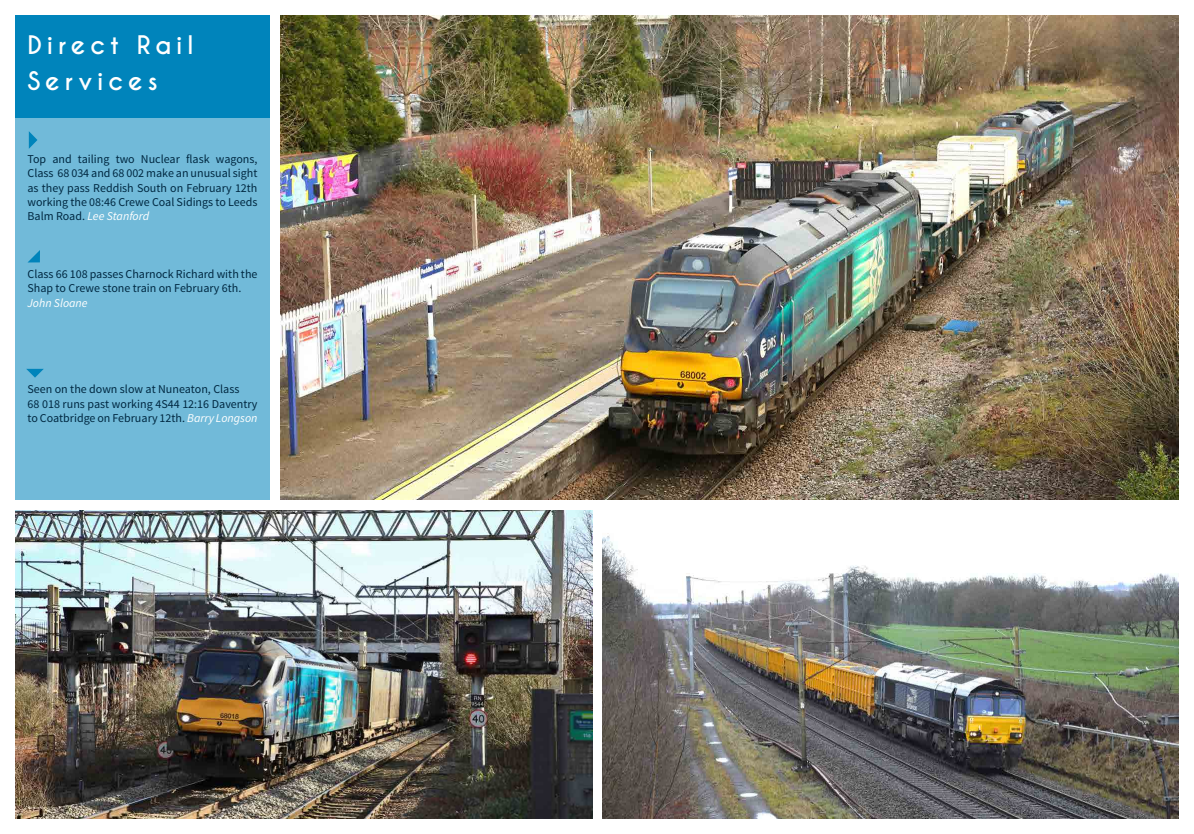
<style>
.page{position:relative;width:1194px;height:834px;background:#fff}
.page>*{position:absolute;margin:0;border:0;box-sizing:border-box;transform-origin:0 0}
.t1{font:700 24px/36px "Caviar Dreams";letter-spacing:.2em;color:#fff}
.t2{font:12px/14.4px "Source Sans Pro";color:#002841}
.t3{font:italic 12px "Source Sans Pro";color:#fff}
.s1{font-style:italic;color:#fff}
</style>
<div class="page">
<div style="left:15px;top:118px;width:255px;height:382px;background:#71bad9"></div>
<img style="left:280px;top:15px;width:899px;height:485px">
<img style="left:602px;top:533px;width:577px;height:286px">
<img style="left:15px;top:510px;width:577px;height:309px">
<div style="left:15px;top:15px;width:255px;height:103px;background:#0084bb"></div>
<svg style="left:29px;top:131px;width:8px;height:18px"></svg>
<svg style="left:28px;top:250px;width:12px;height:12px"></svg>
<svg style="left:26px;top:369px;width:18px;height:9px"></svg>
<h1 class="t1" style="left:28px;top:28px;width:167px">Direct Rail<br>Services</h1>
<p class="t2" style="left:28px;top:152px;width:232px;text-align:justify">Top and tailing two Nuclear flask wagons, Class 68 034 and 68 002 make an unusual sight as they pass Reddish South on February 12th working the 08:46 Crewe Coal Sidings to Leeds Balm Road. <span class="s1">Lee Stanford</span></p>
<p class="t2" style="left:28px;top:267px;width:232px">Class 66 108 passes Charnock Richard with the<br>Shap to Crewe stone train on February 6th.</p>
<p class="t3" style="left:28px;top:295px;width:62px">John Sloane</p>
<p class="t2" style="left:28px;top:382px;width:232px">Seen on the down slow at Nuneaton, Class<br>68 018 runs past working 4S44 12:16 Daventry to Coatbridge on February 12th. <span class="s1">Barry Longson</span></p>
</div>
